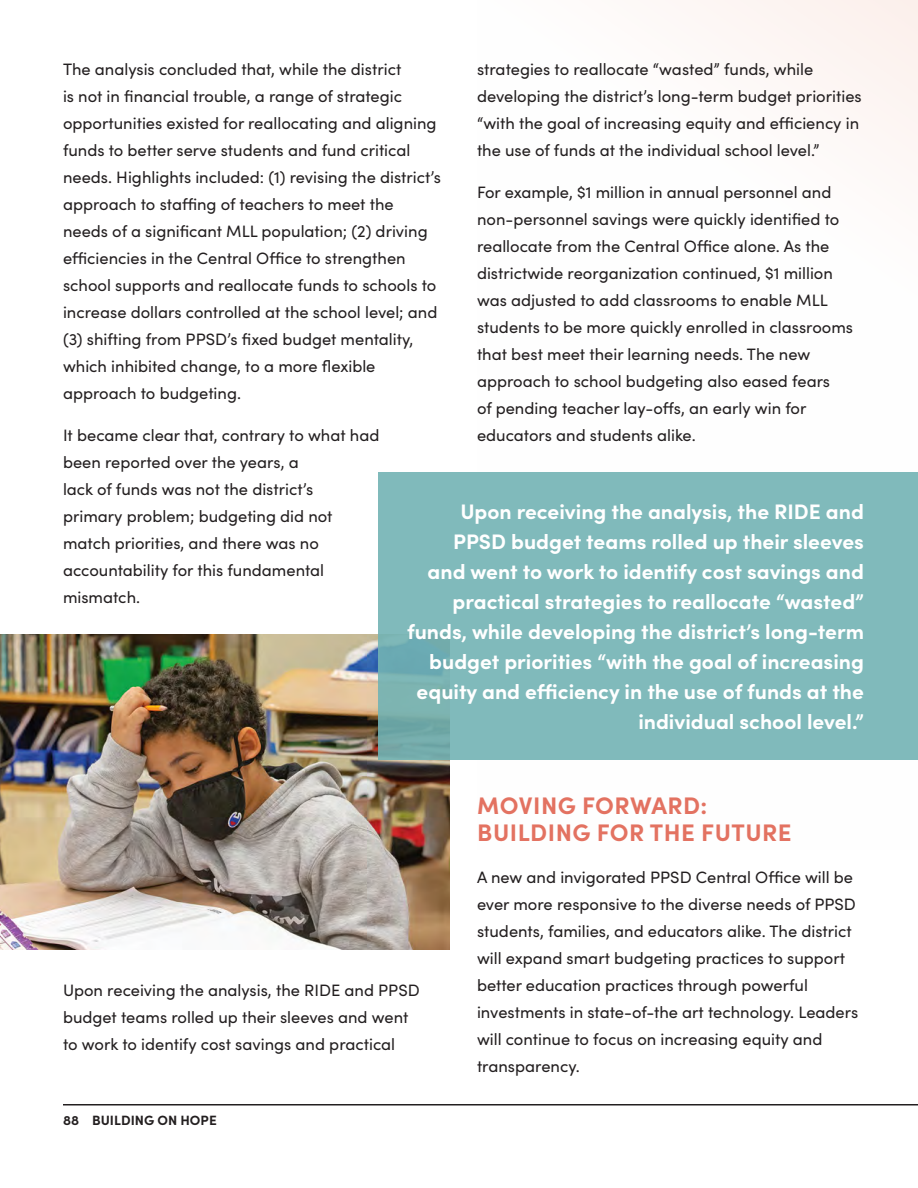
<style>
.page{position:relative;width:918px;height:1188px;background:#fff}
.page>*{position:absolute;margin:0;border:0;box-sizing:border-box;transform-origin:0 0}
.t1{font:700 24px/27px "Sofia Pro";letter-spacing:.02em;color:#e37261}
.t2{font:700 21px/30px "Sofia Pro";color:#fff;text-align:right}
.t3{font:16.5px/27px "Sofia Pro";color:#231f20}
.t4{font:700 13.5px "Sofia Pro";letter-spacing:.005em;color:#231f20}
</style>
<div class="page">
<hr style="left:63px;top:1104px;width:855px;height:2px;background:#231f20">
<img style="left:0;top:634px;width:450px;height:316px">
<div style="left:378px;top:472px;width:540px;height:288px;background:#80babb"></div>
<p class="t3" style="left:477px;top:55px;width:386px">strategies to reallocate “wasted” funds, while developing the district’s long-term budget priorities “with the goal of increasing equity and efficiency in the use of funds at the individual school level.”</p>
<p class="t3" style="left:477px;top:178px;width:378px">For example, $1 million in annual personnel and non-personnel savings were quickly identified to reallocate from the Central Office alone. As the districtwide reorganization continued, $1 million was adjusted to add classrooms to enable MLL students to be more quickly enrolled in classrooms that best meet their learning needs. The new approach to school budgeting also eased fears<br>of pending teacher lay-offs, an early win for educators and students alike.</p>
<p class="t3" style="left:63px;top:55px;width:380px">The analysis concluded that, while the district<br>is not in financial trouble, a range of strategic opportunities existed for reallocating and aligning funds to better serve students and fund critical needs. Highlights included: (1) revising the district’s approach to staffing of teachers to meet the needs of a significant MLL population; (2) driving efficiencies in the Central Office to strengthen school supports and reallocate funds to schools to increase dollars controlled at the school level; and (3) shifting from PPSD’s fixed budget mentality, which inhibited change, to a more flexible approach to budgeting.</p>
<p class="t3" style="left:63px;top:421px;width:318px">It became clear that, contrary to what had been reported over the years, a<br>lack of funds was not the district’s<br>primary problem; budgeting did not match priorities, and there was no accountability for this fundamental mismatch.</p>
<p class="t2" style="left:407px;top:495px;width:458px">Upon receiving the analysis, the RIDE and PPSD budget teams rolled up their sleeves<br>and went to work to identify cost savings and practical strategies to reallocate “wasted” funds, while developing the district’s long-term budget priorities “with the goal of increasing equity and efficiency in the use of funds at the individual school level.”</p>
<p class="t3" style="left:63px;top:976px;width:358px">Upon receiving the analysis, the RIDE and PPSD budget teams rolled up their sleeves and went to work to identify cost savings and practical</p>
<p class="t4" style="left:63px;top:1110px;width:155px">88 BUILDING ON HOPE</p>
<h1 class="t1" style="left:477px;top:791px;width:316px">MOVING FORWARD:<br>BUILDING FOR THE FUTURE</h1>
<p class="t3" style="left:477px;top:863px;width:383px">A new and invigorated PPSD Central Office will be ever more responsive to the diverse needs of PPSD students, families, and educators alike. The district will expand smart budgeting practices to support better education practices through powerful investments in state-of-the art technology. Leaders will continue to focus on increasing equity and transparency.</p>
</div>
